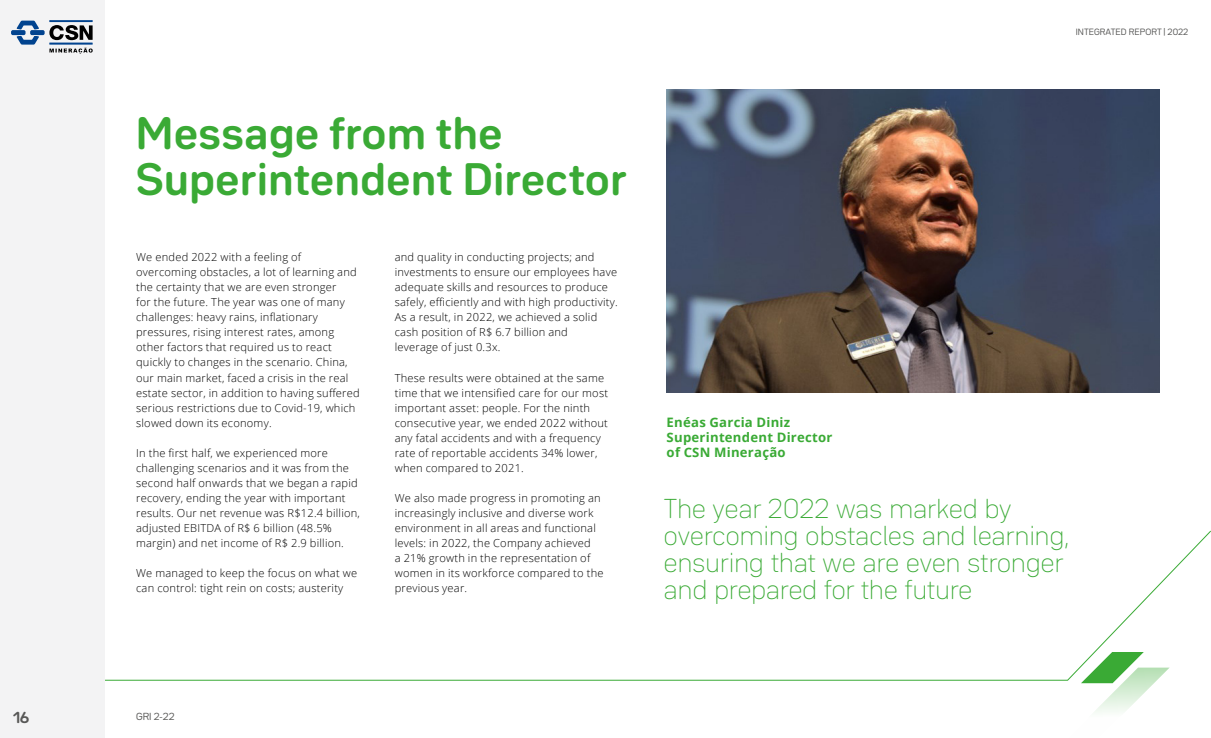
<style>
.page{position:relative;width:1211px;height:738px;background:#fff}
.page>*{position:absolute;margin:0;border:0;box-sizing:border-box;transform-origin:0 0}
.t1{font:700 40px/46px "Bw Seido Round";letter-spacing:.03em;color:#3aaa35}
.t2{font:100 24px/27px "Bw Seido Round";letter-spacing:.01em;color:#3aaa35}
.t3{font:700 14px "Bw Seido Round";color:#575756}
.TEXTO{font:700 13px/15px "Open Sans";letter-spacing:.02em;color:#3aaa35}
.TEXTO-2{font:300 11px/15px "Open Sans";letter-spacing:.02em;color:#000}
.TEXTO-3{font:9px "Bw Seido Round";color:#575756}
.t4{font:8px "Bw Seido Round";letter-spacing:.01em;color:#575756}
</style>
<div class="page">
<svg style="left:1055px;top:680px;width:102px;height:32px"></svg>
<svg style="left:105px;top:531px;width:1105px;height:149px"></svg>
<img style="left:666px;top:89px;width:493px;height:303px">
<div style="left:0;top:0;width:105px;height:737px;background:#f3f3f4"></div>
<svg style="left:11px;top:21px;width:82px;height:33px"></svg>
<div style="left:49px;top:43px;width:44px;height:1px;background:#fff;border:1px solid #01438f"></div>
<div style="left:49px;top:20px;width:44px;height:2px;background:#fff;border:1px solid #01438f"></div>
<p class="t3" style="left:13px;top:707px;width:18px">16</p>
<p class="t1" style="left:136px;top:109px;width:492px">Message from the<br>Superintendent Director</p>
<p class="TEXTO-2" style="left:136px;top:249px;width:225px">We ended 2022 with a feeling of overcoming obstacles, a lot of learning and the certainty that we are even stronger<br>for the future. The year was one of many challenges: heavy rains, inflationary pressures, rising interest rates, among other factors that required us to react quickly to changes in the scenario. China, our main market, faced a crisis in the real estate sector, in addition to having suffered serious restrictions due to Covid-19, which slowed down its economy.</p>
<p class="TEXTO-2" style="left:136px;top:444px;width:225px">In the first half, we experienced more challenging scenarios and it was from the second half onwards that we began a rapid recovery, ending the year with important results. Our net revenue was R$12.4 billion, adjusted EBITDA of R$ 6 billion (48.5% margin) and net income of R$ 2.9 billion.</p>
<p class="TEXTO-2" style="left:136px;top:564px;width:222px">We managed to keep the focus on what we can control: tight rein on costs; austerity</p>
<p class="TEXTO-2" style="left:395px;top:249px;width:224px">and quality in conducting projects; and investments to ensure our employees have adequate skills and resources to produce safely, efficiently and with high productivity.<br>As a result, in 2022, we achieved a solid cash position of R$ 6.7 billion and<br>leverage of just 0.3x.</p>
<p class="TEXTO-2" style="left:395px;top:369px;width:215px">These results were obtained at the same time that we intensified care for our most important asset: people. For the ninth consecutive year, we ended 2022 without any fatal accidents and with a frequency rate of reportable accidents 34% lower, when compared to 2021.</p>
<p class="TEXTO-2" style="left:395px;top:489px;width:210px">We also made progress in promoting an increasingly inclusive and diverse work environment in all areas and functional levels: in 2022, the Company achieved<br>a 21% growth in the representation of women in its workforce compared to the previous year.</p>
<p class="t4" style="left:1075px;top:26px;width:114px">INTEGRATED REPORT | 2022</p>
<p class="TEXTO" style="left:666px;top:413px;width:125px">Enéas Garcia Diniz</p>
<p class="TEXTO" style="left:666px;top:428px;width:167px">Superintendent Director of CSN Mineração</p>
<p class="t2" style="left:664px;top:494px;width:407px">The year 2022 was marked by overcoming obstacles and learning, ensuring that we are even stronger and prepared for the future</p>
<p class="TEXTO-3" style="left:136px;top:710px;width:40px">GRI 2-22</p>
</div>
